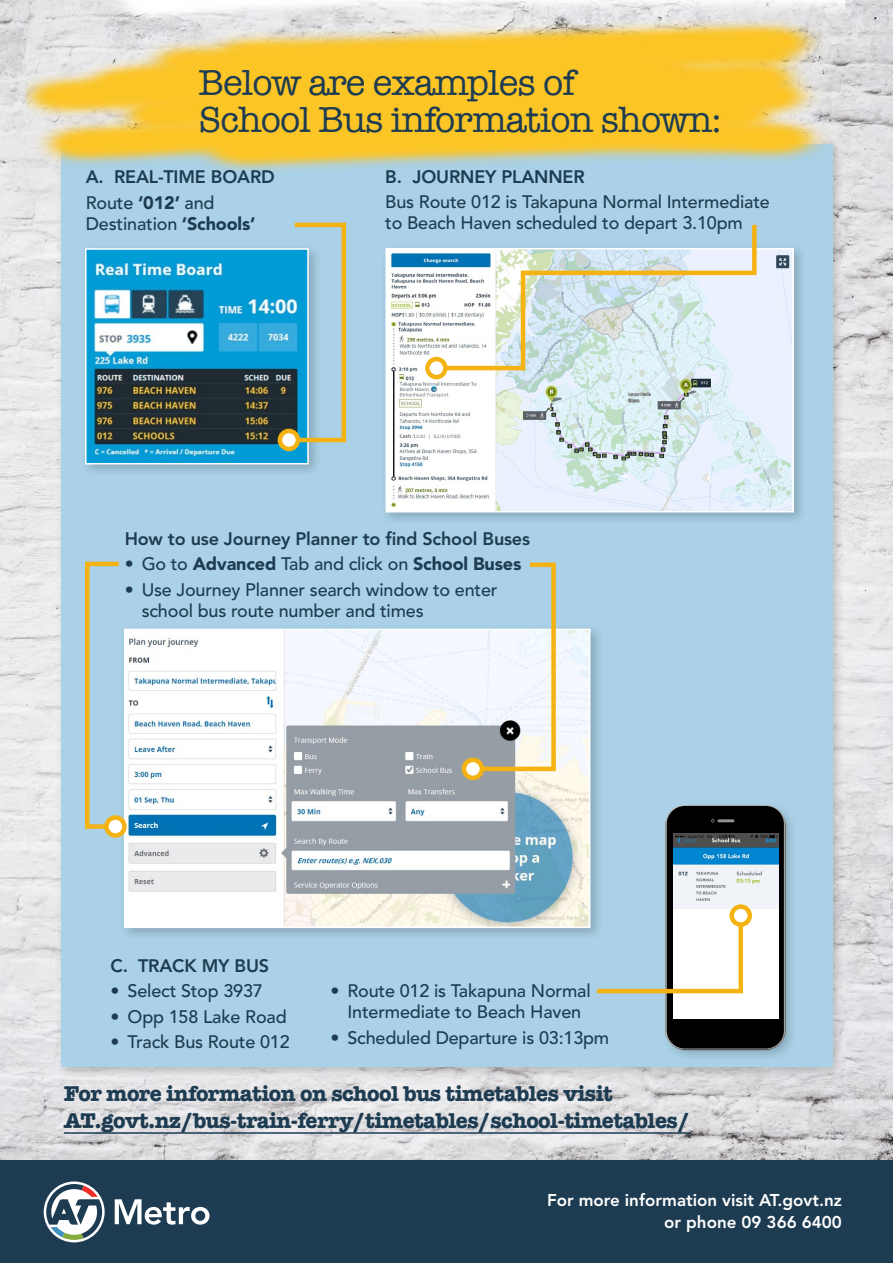
<style>
.page{position:relative;width:893px;height:1263px;background:#fff}
.page>*{position:absolute;margin:0;border:0;box-sizing:border-box;transform-origin:0 0}
.t1{font:37.2px/36.5px "American Typewriter";letter-spacing:-.025em;color:#1e3c51}
.t2{font:700 22.2px/27px "American Typewriter";letter-spacing:-.025em;color:#1e3c51}
.t3{font:500 18px/21px "Avenir";letter-spacing:-.01em;color:#1e3c51}
.t4{font:800 18px/26.8px "Avenir";letter-spacing:-.01em;color:#1e3c51}
.t5{font:900 18px "Avenir";letter-spacing:-.01em;color:#1e3c51}
.t6{font:800 16.95px/22.4px "Avenir";color:#fff;text-align:right}
.s1{font-weight:500}
.s2{font-weight:900}
</style>
<div class="page">
<img style="left:0;top:0;width:893px;height:1161px">
<div style="left:56px;top:139px;width:790px;height:942px;background:#000;opacity:.2"></div>
<div style="left:61px;top:145px;width:771px;height:922px;background:#aad1e7"></div>
<div style="left:0;top:1161px;width:893px;height:102px;background:#1e3c51"></div>
<svg style="left:44px;top:1181px;width:61px;height:61px"></svg>
<svg style="left:46px;top:1184px;width:56px;height:56px"></svg>
<svg style="left:115px;top:1199px;width:94px;height:25px"></svg>
<div style="left:80px;top:243px;width:242px;height:235px;background:#000;opacity:.2"></div>
<img style="left:88px;top:251px;width:218px;height:210px">
<div style="left:85px;top:248px;width:224px;height:216px;border:2px solid #fff"></div>
<svg style="left:280px;top:432px;width:17px;height:16px"></svg>
<svg style="left:290px;top:222px;width:57px;height:223px"></svg>
<div style="left:278px;top:429px;width:22px;height:22px;border:4px solid #f4b213;border-radius:50%"></div>
<div style="left:662px;top:801px;width:135px;height:261px;background:#000;opacity:.2"></div>
<div style="left:667px;top:806px;width:117px;height:242px;background:#000;border-radius:18px"></div>
<svg style="left:711px;top:819px;width:23px;height:3px"></svg>
<img style="left:674px;top:833px;width:105px;height:186px">
<svg style="left:733px;top:907px;width:17px;height:16px"></svg>
<svg style="left:597px;top:920px;width:148px;height:75px"></svg>
<div style="left:729px;top:904px;width:23px;height:23px;border:4px solid #f4b213;border-radius:50%"></div>
<div style="left:119px;top:623px;width:485px;height:319px;background:#000;opacity:.2"></div>
<img style="left:127px;top:632px;width:460px;height:293px">
<div style="left:124px;top:629px;width:466px;height:299px;border:2px solid #fff"></div>
<div style="left:465px;top:760px;width:16px;height:17px;background:#fff;border-radius:50%"></div>
<svg style="left:477px;top:562px;width:81px;height:211px"></svg>
<div style="left:462px;top:758px;width:22px;height:22px;border:4px solid #f4b213;border-radius:50%"></div>
<svg style="left:107px;top:818px;width:16px;height:17px"></svg>
<svg style="left:85px;top:561px;width:38px;height:270px"></svg>
<div style="left:104px;top:815px;width:23px;height:23px;border:4px solid #f4b213;border-radius:50%"></div>
<div style="left:381px;top:243px;width:426px;height:283px;background:#000;opacity:.2"></div>
<img style="left:389px;top:251px;width:402px;height:258px">
<div style="left:386px;top:248px;width:408px;height:264px;border:2px solid #fff"></div>
<svg style="left:441px;top:224px;width:318px;height:149px"></svg>
<div style="left:425px;top:357px;width:23px;height:22px;border:4px solid #f4b213;border-radius:50%"></div>
<hr style="left:64px;top:1132px;width:627px;height:2px;background:#1e3c51">
<img style="left:26px;top:0;width:819px;height:201px">
<h1 class="t1" style="left:198px;top:63px;width:525px">Below are examples of<br>School Bus information shown:</h1>
<p class="t4" style="left:86px;top:163px;width:191px">A. REAL-TIME BOARD<br><span class="s1">Route</span> <span class="s2">‘012’</span> <span class="s1">and</span></p>
<p class="t3" style="left:86px;top:214px;width:171px">Destination <span class="s2">‘Schools’</span></p>
<p class="t4" style="left:385px;top:163px;width:201px">B. JOURNEY PLANNER</p>
<p class="t3" style="left:385px;top:192px;width:386px">Bus Route 012 is Takapuna Normal Intermediate to Beach Haven scheduled to depart 3.10pm</p>
<p class="t4" style="left:125px;top:525px;width:407px">How to use Journey Planner to find School Buses</p>
<p class="t5" style="left:125px;top:553px;width:398px"><span class="s1">• Go to</span> Advanced <span class="s1">Tab and click on</span> School Buses</p>
<p class="t3" style="left:142px;top:579px;width:357px;text-indent:-17px">• Use Journey Planner search window to enter school bus route number and times</p>
<p class="t4" style="left:111px;top:952px;width:160px">C. TRACK MY BUS</p>
<p class="t3" style="left:111px;top:981px;width:154px">• Select Stop 3937</p>
<p class="t3" style="left:111px;top:1006px;width:178px">• Opp 158 Lake Road</p>
<p class="t3" style="left:111px;top:1031px;width:181px">• Track Bus Route 012</p>
<p class="t3" style="left:330px;top:981px;width:262px;text-align:center">• Route 012 is Takapuna Normal<br>Intermediate to Beach Haven</p>
<p class="t3" style="left:330px;top:1027px;width:280px">• Scheduled Departure is 03:13pm</p>
<p class="t2" style="left:64px;top:1079px;width:628px">For more information on school bus timetables visit<br>AT.govt.nz/bus-train-ferry/timetables/school-timetables/</p>
<p class="t6" style="left:547px;top:1189px;width:296px">For more information visit AT.govt.nz or phone 09 366 6400</p>
</div>
